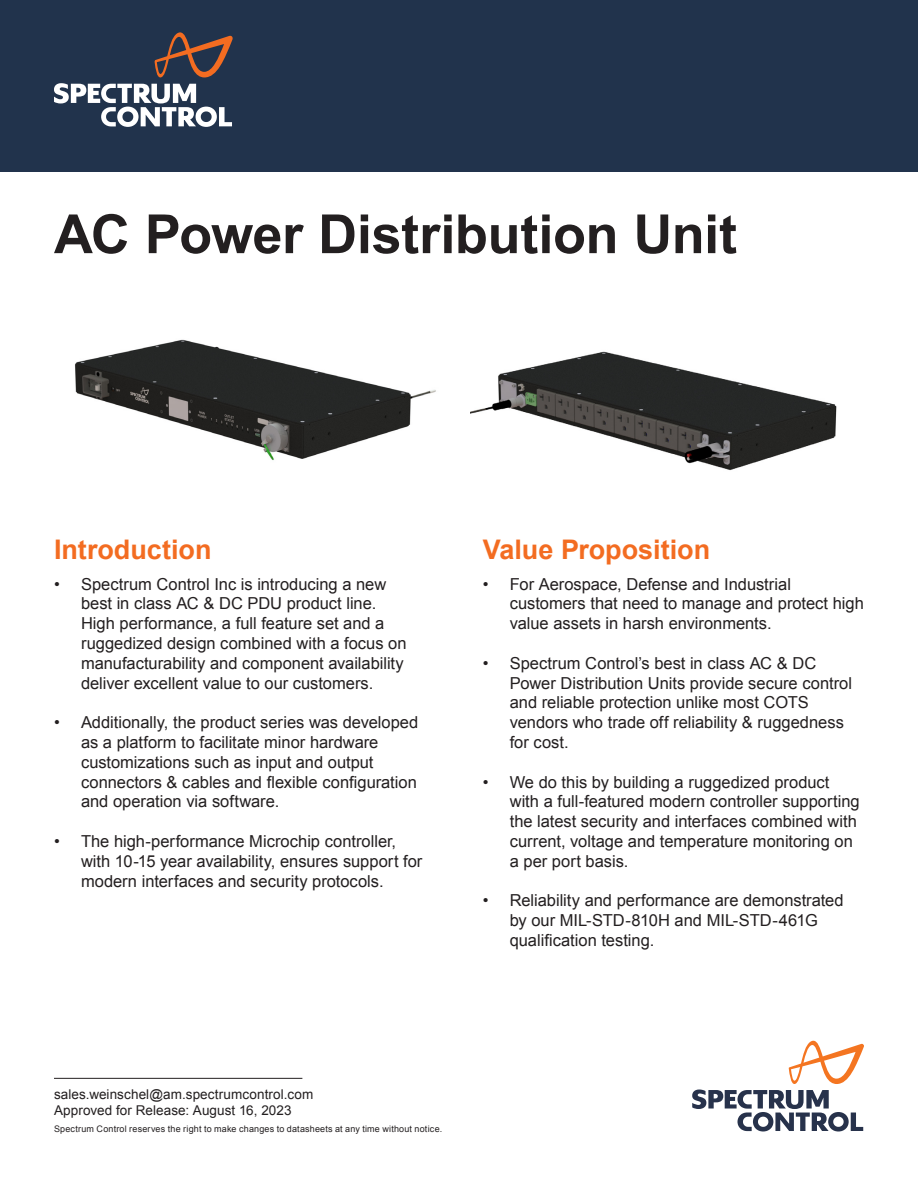
<style>
.page{position:relative;width:918px;height:1188px;background:#fff}
.page>*{position:absolute;margin:0;border:0;box-sizing:border-box;transform-origin:0 0}
.t1{font:700 54px "Arial";letter-spacing:-.005em;color:#231f20}
.t2{font:700 27px "Arial";color:#f36c21}
.t3{font:16.5px/19.8px "Arial";color:#231f20}
.t4{font:13.5px/16.2px "Arial";letter-spacing:.01em;color:#231f20}
.t5{font:9px "Arial";letter-spacing:.02em;color:#231f20}
</style>
<div class="page">
<div style="left:0;top:0;width:918px;height:172px;background:#21334c"></div>
<svg style="left:155px;top:32px;width:78px;height:45px"></svg>
<svg style="left:54px;top:83px;width:178px;height:44px"></svg>
<hr style="left:54px;top:1078px;width:248px;height:1px;background:#231f20">
<svg style="left:789px;top:1041px;width:75px;height:43px"></svg>
<svg style="left:692px;top:1090px;width:171px;height:42px"></svg>
<img style="left:75px;top:339px;width:361px;height:122px">
<img style="left:471px;top:351px;width:366px;height:120px">
<p class="t1" style="left:54px;top:199px;width:685px">AC Power Distribution Unit</p>
<p class="t2" style="left:54px;top:531px;width:159px">Introduction</p>
<p class="t3" style="left:81px;top:574px;width:327px;text-indent:-27px">• Spectrum Control Inc is introducing a new best in class AC &amp; DC PDU product line.<br>High performance, a full feature set and a ruggedized design combined with a focus on manufacturability and component availability deliver excellent value to our customers.</p>
<p class="t3" style="left:81px;top:713px;width:339px;text-indent:-27px">• Additionally, the product series was developed as a platform to facilitate minor hardware customizations such as input and output connectors &amp; cables and flexible configuration and operation via software.</p>
<p class="t3" style="left:81px;top:832px;width:343px;text-indent:-27px">• The high-performance Microchip controller, with 10-15 year availability, ensures support for modern interfaces and security protocols.</p>
<p class="t2" style="left:483px;top:531px;width:229px">Value Proposition</p>
<p class="t3" style="left:510px;top:574px;width:356px;text-indent:-27px">• For Aerospace, Defense and Industrial customers that need to manage and protect high value assets in harsh environments.</p>
<p class="t3" style="left:510px;top:653px;width:344px;text-indent:-27px">• Spectrum Control’s best in class AC &amp; DC Power Distribution Units provide secure control and reliable protection unlike most COTS vendors who trade off reliability &amp; ruggedness for cost.</p>
<p class="t3" style="left:510px;top:772px;width:352px;text-indent:-27px">• We do this by building a ruggedized product with a full-featured modern controller supporting the latest security and interfaces combined with current, voltage and temperature monitoring on a per port basis.</p>
<p class="t3" style="left:510px;top:891px;width:335px;text-indent:-27px">• Reliability and performance are demonstrated by our MIL-STD-810H and MIL-STD-461G qualification testing.</p>
<p class="t4" style="left:54px;top:1086px;width:261px">sales.weinschel@am.spectrumcontrol.com<br>Approved for Release: August 16, 2023</p>
<p class="t5" style="left:54px;top:1123px;width:390px">Spectrum Control reserves the right to make changes to datasheets at any time without notice.</p>
</div>
